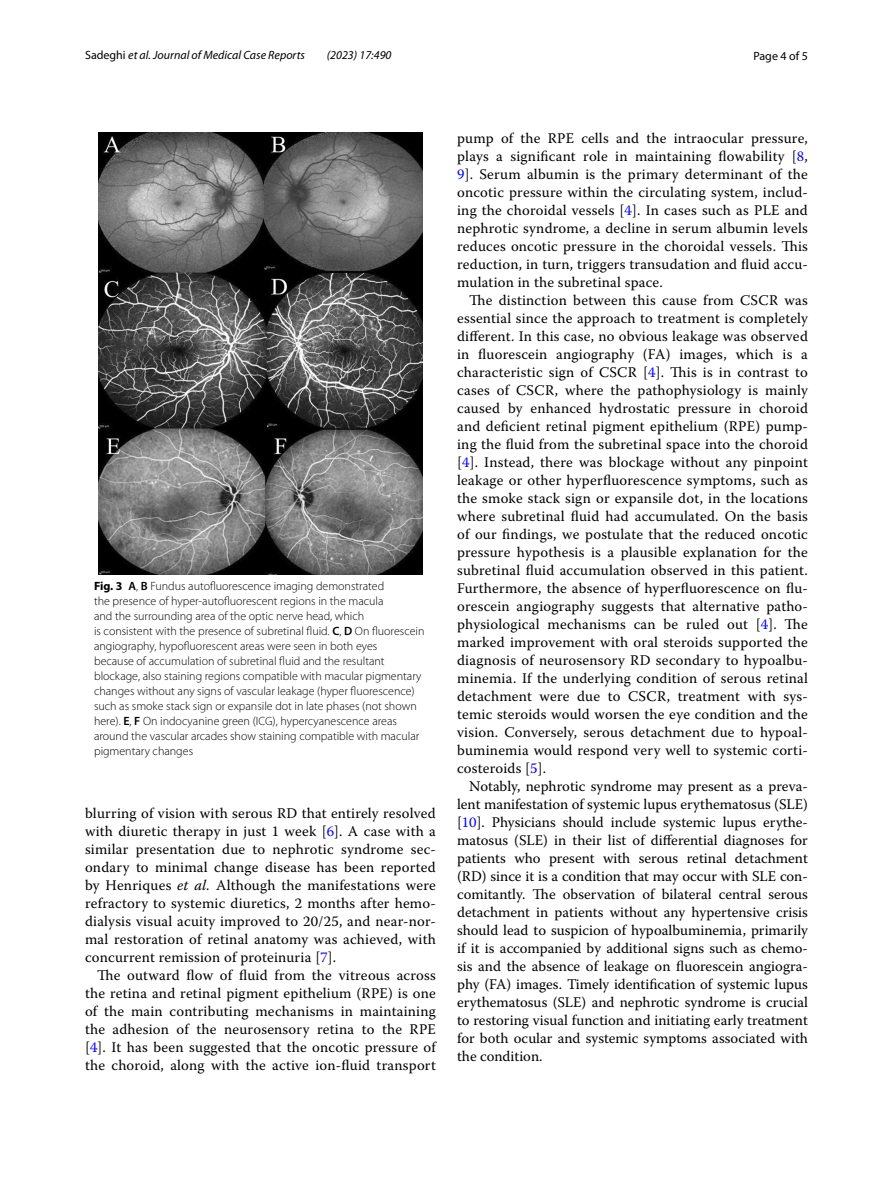
<style>
.page{position:relative;width:893px;height:1187px;background:#fff}
.page>*{position:absolute;margin:0;border:0;box-sizing:border-box;transform-origin:0 0}
.t1{font:14.7px/18px "Warnock Pro";letter-spacing:.015em;color:#000;text-align:justify}
.t2{font:300 12px/15px "Myriad Pro";color:#000}
.t3{font:italic 12px "Myriad Pro";color:#000}
.t4{font:12px "Myriad Pro";color:#000}
.s1{font-style:normal}
.s2{font-weight:700}
.s3{font-weight:600}
.s4{color:#00f}
.s5{font-style:italic}
</style>
<div class="page">
<img style="left:99px;top:133px;width:323px;height:441px">
<p class="t3" style="left:85px;top:48px;width:221px"><span class="s1">Sadeghi</span> et al. Journal of Medical Case Reports</p>
<p class="t3" style="left:327px;top:48px;width:66px">(2023) 17:490</p>
<p class="t4" style="left:753px;top:48px;width:56px">Page 4 of 5</p>
<p class="t2" style="left:94px;top:578px;width:332px"><span class="s2">Fig. 3</span> <span class="s3">A</span>, <span class="s3">B</span> Fundus autofluorescence imaging demonstrated<br>the presence of hyper-autofluorescent regions in the macula<br>and the surrounding area of the optic nerve head, which<br>is consistent with the presence of subretinal fluid. <span class="s3">C</span>, <span class="s3">D</span> On fluorescein angiography, hypofluorescent areas were seen in both eyes<br>because of accumulation of subretinal fluid and the resultant blockage, also staining regions compatible with macular pigmentary changes without any signs of vascular leakage (hyper fluorescence) such as smoke stack sign or expansile dot in late phases (not shown here). <span class="s3">E</span>, <span class="s3">F</span> On indocyanine green (ICG), hypercyanescence areas around the vascular arcades show staining compatible with macular pigmentary changes</p>
<p class="t1" style="left:85px;top:803px;width:352px">blurring of vision with serous RD that entirely resolved with diuretic therapy in just 1 week [<span class="s4">6</span>]. A case with a similar presentation due to nephrotic syndrome sec&shy;ondary to minimal change disease has been reported by Henriques <span class="s5">et al.</span> Although the manifestations were refractory to systemic diuretics, 2 months after hemo&shy;dialysis visual acuity improved to 20/25, and near-nor&shy;mal restoration of retinal anatomy was achieved, with concurrent remission of proteinuria [<span class="s4">7</span>].</p>
<p class="t1" style="left:85px;top:965px;width:352px;text-indent:12px">The outward flow of fluid from the vitreous across the retina and retinal pigment epithelium (RPE) is one of the main contributing mechanisms in maintaining the adhesion of the neurosensory retina to the RPE [<span class="s4">4</span>]. It has been suggested that the oncotic pressure of the choroid, along with the active ion-fluid transport</p>
<p class="t1" style="left:457px;top:128px;width:352px">pump of the RPE cells and the intraocular pressure, plays a significant role in maintaining flowability [<span class="s4">8</span>, <span class="s4">9</span>]. Serum albumin is the primary determinant of the oncotic pressure within the circulating system, includ&shy;ing the choroidal vessels [<span class="s4">4</span>]. In cases such as PLE and nephrotic syndrome, a decline in serum albumin levels reduces oncotic pressure in the choroidal vessels. This reduction, in turn, triggers transudation and fluid accu&shy;mulation in the subretinal space.</p>
<p class="t1" style="left:457px;top:290px;width:352px;text-indent:12px">The distinction between this cause from CSCR was essential since the approach to treatment is completely different. In this case, no obvious leakage was observed in fluorescein angiography (FA) images, which is a characteristic sign of CSCR [<span class="s4">4</span>]. This is in contrast to cases of CSCR, where the pathophysiology is mainly caused by enhanced hydrostatic pressure in choroid and deficient retinal pigment epithelium (RPE) pump&shy;ing the fluid from the subretinal space into the choroid [<span class="s4">4</span>]. Instead, there was blockage without any pinpoint leakage or other hyperfluorescence symptoms, such as the smoke stack sign or expansile dot, in the locations where subretinal fluid had accumulated. On the basis of our findings, we postulate that the reduced oncotic pressure hypothesis is a plausible explanation for the subretinal fluid accumulation observed in this patient.<br>Furthermore, the absence of hyperfluorescence on flu&shy;orescein angiography suggests that alternative patho&shy;physiological mechanisms can be ruled out [<span class="s4">4</span>]. The marked improvement with oral steroids supported the diagnosis of neurosensory RD secondary to hypoalbu&shy;minemia. If the underlying condition of serous retinal detachment were due to CSCR, treatment with sys&shy;temic steroids would worsen the eye condition and the vision. Conversely, serous detachment due to hypoal&shy;buminemia would respond very well to systemic corti&shy;costeroids [<span class="s4">5</span>].</p>
<p class="t1" style="left:457px;top:776px;width:352px;text-indent:12px">Notably, nephrotic syndrome may present as a preva&shy;lent manifestation of systemic lupus erythematosus (SLE) [<span class="s4">10</span>]. Physicians should include systemic lupus erythe&shy;matosus (SLE) in their list of differential diagnoses for patients who present with serous retinal detachment (RD) since it is a condition that may occur with SLE con&shy;comitantly. The observation of bilateral central serous detachment in patients without any hypertensive crisis should lead to suspicion of hypoalbuminemia, primarily if it is accompanied by additional signs such as chemo&shy;sis and the absence of leakage on fluorescein angiogra&shy;phy (FA) images. Timely identification of systemic lupus erythematosus (SLE) and nephrotic syndrome is crucial to restoring visual function and initiating early treatment for both ocular and systemic symptoms associated with the condition.</p>
</div>
